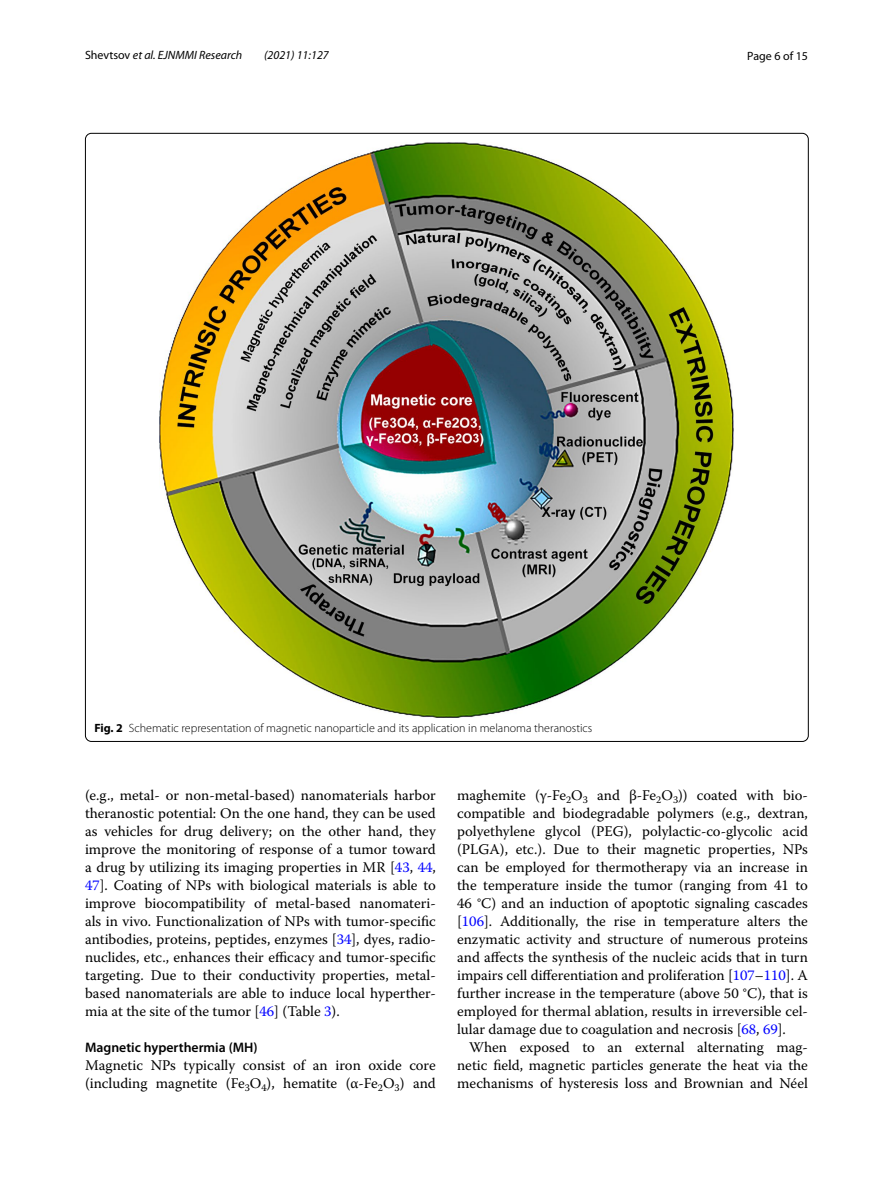
<style>
.page{position:relative;width:893px;height:1187px;background:#fff}
.page>*{position:absolute;margin:0;border:0;box-sizing:border-box;transform-origin:0 0}
.t1{font:14.7px/18px "Warnock Pro";color:#000;text-align:justify}
.t2{font:600 13.8px "Myriad Pro";color:#000}
.t3{font:300 12px "Myriad Pro";color:#000}
.t4{font:italic 12px "Myriad Pro";color:#000}
.t5{font:12px "Myriad Pro";color:#000}
.s1{font-style:normal}
.s2{font-weight:700}
.s3{color:#00f}
</style>
<div class="page">
<img style="left:160px;top:142px;width:574px;height:575px">
<p class="t4" style="left:85px;top:48px;width:159px"><span class="s1">Shevtsov</span> et al. EJNMMI Research</p>
<p class="t4" style="left:264px;top:48px;width:66px">(2021) 11:127</p>
<p class="t5" style="left:747px;top:48px;width:62px">Page 6 of 15</p>
<p class="t3" style="left:94px;top:721px;width:499px"><span class="s2">Fig. 2</span> Schematic representation of magnetic nanoparticle and its application in melanoma theranostics</p>
<p class="t1" style="left:85px;top:785px;width:352px">(e.g., metal- or non-metal-based) nanomaterials harbor theranostic potential: On the one hand, they can be used as vehicles for drug delivery; on the other hand, they improve the monitoring of response of a tumor toward a drug by utilizing its imaging properties in MR [<span class="s3">43</span>, <span class="s3">44</span>, <span class="s3">47</span>]. Coating of NPs with biological materials is able to improve biocompatibility of metal-based nanomateri&shy;als in vivo. Functionalization of NPs with tumor-specific antibodies, proteins, peptides, enzymes [<span class="s3">34</span>], dyes, radio&shy;nuclides, etc., enhances their efficacy and tumor-specific targeting. Due to their conductivity properties, metal&shy;based nanomaterials are able to induce local hyperther&shy;mia at the site of the tumor [<span class="s3">46</span>] (Table <span class="s3">3</span>).</p>
<p class="t2" style="left:85px;top:1038px;width:174px">Magnetic hyperthermia (MH)</p>
<p class="t1" style="left:85px;top:1055px;width:352px">Magnetic NPs typically consist of an iron oxide core (including magnetite (Fe<sub>3</sub>O<sub>4</sub>), hematite (α-Fe<sub>2</sub>O<sub>3</sub>) and</p>
<p class="t1" style="left:457px;top:785px;width:352px">maghemite (γ-Fe<sub>2</sub>O<sub>3</sub> and β-Fe<sub>2</sub>O<sub>3</sub>)) coated with bio&shy;compatible and biodegradable polymers (e.g., dextran, polyethylene glycol (PEG), polylactic-co-glycolic acid (PLGA), etc.). Due to their magnetic properties, NPs can be employed for thermotherapy via an increase in the temperature inside the tumor (ranging from 41 to 46 °C) and an induction of apoptotic signaling cascades [<span class="s3">106</span>]. Additionally, the rise in temperature alters the enzymatic activity and structure of numerous proteins and affects the synthesis of the nucleic acids that in turn impairs cell differentiation and proliferation [<span class="s3">107</span>–<span class="s3">110</span>]. A further increase in the temperature (above 50 °C), that is employed for thermal ablation, results in irreversible cel&shy;lular damage due to coagulation and necrosis [<span class="s3">68</span>, <span class="s3">69</span>].</p>
<p class="t1" style="left:457px;top:1037px;width:352px;text-indent:12px">When exposed to an external alternating mag&shy;netic field, magnetic particles generate the heat via the mechanisms of hysteresis loss and Brownian and Néel</p>
</div>
